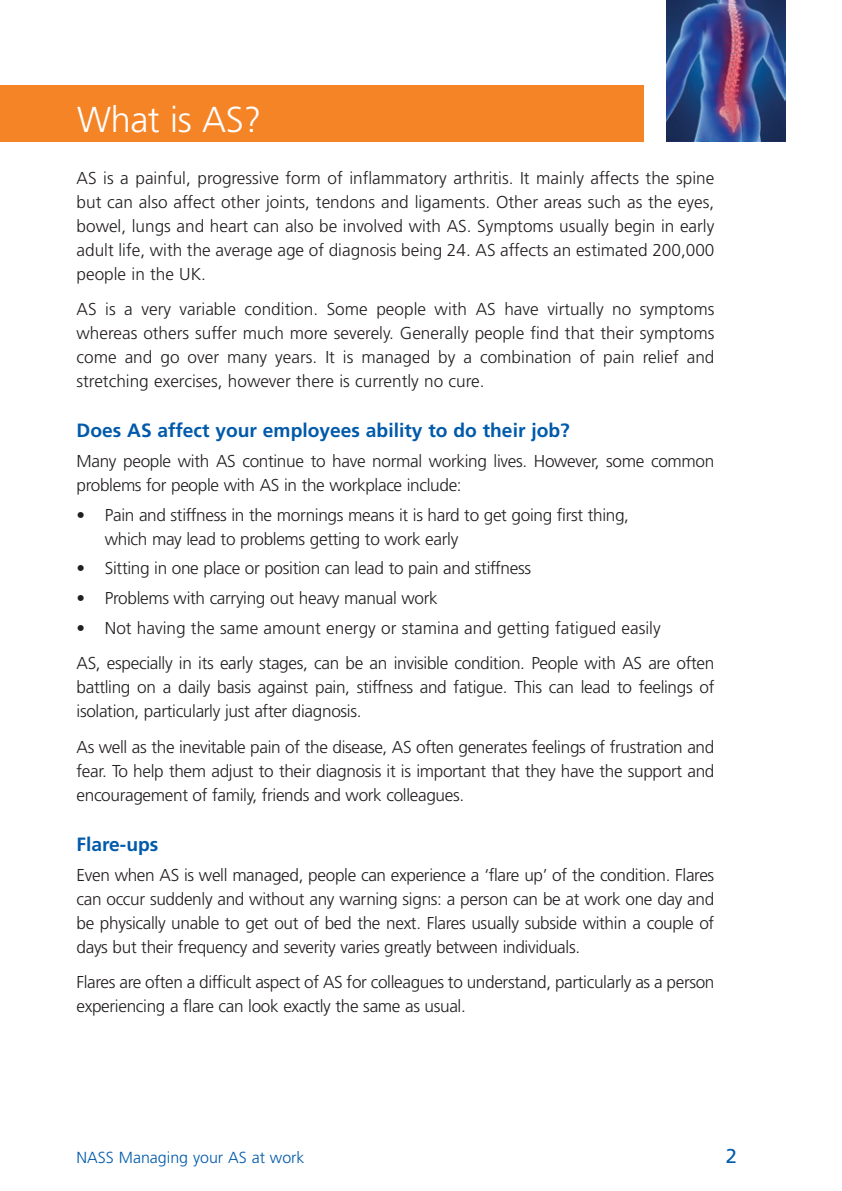
<style>
.page{position:relative;width:842px;height:1191px;background:#fff}
.page>*{position:absolute;margin:0;border:0;box-sizing:border-box;transform-origin:0 0}
.t1{font:300 36px "Frutiger";letter-spacing:-.01em;color:#fff}
.t2{font:20px "Frutiger";color:#015aaa}
.t3{font:700 19.2px "Frutiger";color:#015aaa}
.t4{font:300 17.2px/24px "Frutiger";letter-spacing:-.02em;color:#231f20}
.t5{font:300 16px "Frutiger";color:#015aaa}
</style>
<div class="page">
<div style="left:0;top:85px;width:643px;height:57px;background:#f58427"></div>
<img style="left:666px;top:0;width:119px;height:141px">
<h1 class="t1" style="left:77px;top:99px;width:186px">What is AS?</h1>
<p class="t4" style="left:77px;top:166px;width:639px;text-align:justify">AS is a painful, progressive form of inflammatory arthritis. It mainly affects the spine but can also affect other joints, tendons and ligaments. Other areas such as the eyes, bowel, lungs and heart can also be involved with AS. Symptoms usually begin in early adult life, with the average age of diagnosis being 24. AS affects an estimated 200,000 people in the UK.</p>
<p class="t4" style="left:77px;top:297px;width:639px;text-align:justify">AS is a very variable condition. Some people with AS have virtually no symptoms whereas others suffer much more severely. Generally people find that their symptoms come and go over many years. It is managed by a combination of pain relief and stretching exercises, however there is currently no cure.</p>
<p class="t3" style="left:77px;top:419px;width:495px">Does AS affect your employees ability to do their job?</p>
<p class="t4" style="left:77px;top:449px;width:639px">Many people with AS continue to have normal working lives. However, some common problems for people with AS in the workplace include:</p>
<p class="t4" style="left:105px;top:503px;width:526px;text-indent:-28px">• Pain and stiffness in the mornings means it is hard to get going first thing, which may lead to problems getting to work early</p>
<p class="t4" style="left:77px;top:556px;width:456px">• Sitting in one place or position can lead to pain and stiffness</p>
<p class="t4" style="left:77px;top:586px;width:363px">• Problems with carrying out heavy manual work</p>
<p class="t4" style="left:77px;top:610px;width:639px;line-height:35.4px">• Not having the same amount energy or stamina and getting fatigued easily<br>AS, especially in its early stages, can be an invisible condition. People with AS are often</p>
<p class="t4" style="left:77px;top:675px;width:639px">battling on a daily basis against pain, stiffness and fatigue. This can lead to feelings of isolation, particularly just after diagnosis.</p>
<p class="t4" style="left:77px;top:734px;width:639px;text-align:justify">As well as the inevitable pain of the disease, AS often generates feelings of frustration and fear. To help them adjust to their diagnosis it is important that they have the support and encouragement of family, friends and work colleagues.</p>
<p class="t3" style="left:77px;top:833px;width:83px">Flare-ups</p>
<p class="t4" style="left:77px;top:862px;width:639px;text-align:justify">Even when AS is well managed, people can experience a ‘flare up’ of the condition. Flares can occur suddenly and without any warning signs: a person can be at work one day and be physically unable to get out of bed the next. Flares usually subside within a couple of days but their frequency and severity varies greatly between individuals.</p>
<p class="t4" style="left:77px;top:970px;width:639px">Flares are often a difficult aspect of AS for colleagues to understand, particularly as a person experiencing a flare can look exactly the same as usual.</p>
<p class="t5" style="left:77px;top:1148px;width:230px">NASS Managing your AS at work</p>
<p class="t2" style="left:726px;top:1144px;width:13px">2</p>
</div>
